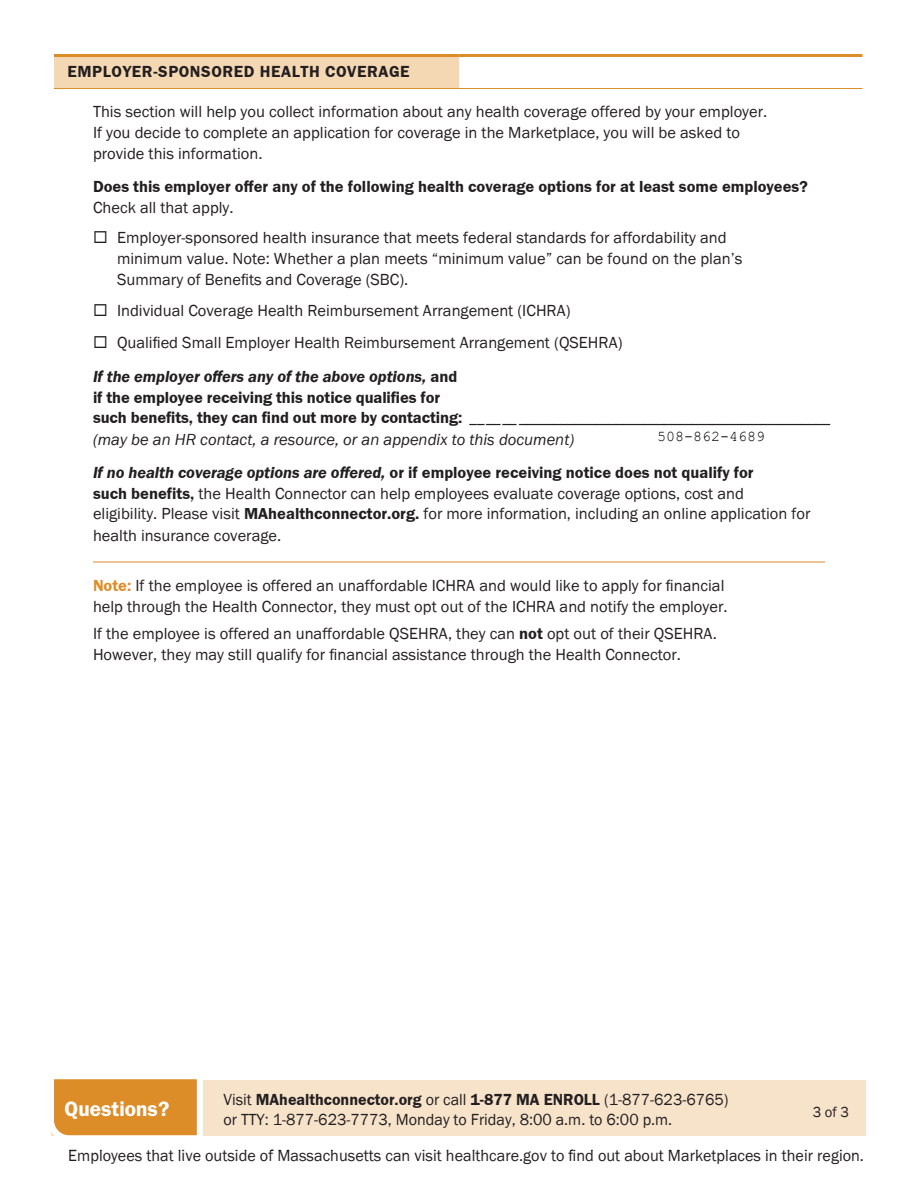
<style>
.page{position:relative;width:918px;height:1188px;background:#fff}
.page>*{position:absolute;margin:0;border:0;box-sizing:border-box;transform-origin:0 0}
.t1{font:600 21px "Franklin Gothic";color:#fff}
.t2{font:16.5px/21px "Franklin Gothic URW Boo";color:#231f20}
.t3{font:16.5px/21px "Franklin Gothic URW Dem";color:#231f20}
.t4{font:16.5px/32.7px "Franklin Gothic URW Boo Ita";color:#231f20}
.t5{font:16.5px "Franklin Gothic URW Dem";letter-spacing:.035em;color:#231f20}
.t6{font:15px "Franklin Gothic URW Boo";color:#231f20}
.t7{font:15px "Courier New";color:#000}
.s1{font-family:"Franklin Gothic URW Dem Ita"}
.s2{font-family:"Franklin Gothic URW Dem";font-size:16.5px}
.s3{font-family:"Franklin Gothic URW Dem"}
.s4{font-family:"Franklin Gothic URW Dem";color:#dd8d27}
.s5{font-family:"Franklin Gothic URW Boo"}
</style>
<div class="page">
<div style="left:51px;top:1080px;width:814px;height:55px;background:#f7e3ca"></div>
<svg style="left:51px;top:1079px;width:155px;height:57px;background:#e0973b"></svg>
<div style="left:54px;top:56px;width:404px;height:32px;background:#f4d7b3"></div>
<hr style="left:54px;top:54px;width:404px;height:3px;background:#dd8d27">
<hr style="left:458px;top:54px;width:404px;height:3px;background:#dd8d27">
<hr style="left:54px;top:88px;width:404px;height:1px;background:#dd8d27">
<hr style="left:458px;top:88px;width:404px;height:1px;background:#dd8d27">
<hr style="left:93px;top:562px;width:732px;height:1px;background:#dd8d27">
<h2 class="t5" style="left:68px;top:61px;width:344px">EMPLOYER-SPONSORED HEALTH COVERAGE</h2>
<p class="t2" style="left:93px;top:101px;width:676px">This section will help you collect information about any health coverage offered by your employer.<br>If you decide to complete an application for coverage in the Marketplace, you will be asked to provide this information.</p>
<h3 class="t3" style="left:93px;top:176px;width:716px">Does this employer offer any of the following health coverage options for at least some employees?</h3>
<p class="t2" style="left:93px;top:197px;width:142px">Check all that apply.</p>
<p class="t2" style="left:117px;top:227px;width:627px">Employer-sponsored health insurance that meets federal standards for affordability and minimum value. Note: Whether a plan meets “minimum value” can be found on the plan’s<br>Summary of Benefits and Coverage (SBC).</p>
<p class="t2" style="left:117px;top:300px;width:455px">Individual Coverage Health Reimbursement Arrangement (ICHRA)</p>
<p class="t2" style="left:117px;top:332px;width:507px">Qualified Small Employer Health Reimbursement Arrangement (QSEHRA)</p>
<p class="t3" style="left:93px;top:366px;width:366px"><span class="s1">If the employer offers any of the above options,</span> and if the employee receiving this notice qualifies for</p>
<p class="t6" style="left:93px;top:409px;width:739px"><span class="s2">such benefits, they can find out more by contacting:</span> ______ _____________________________________________</p>
<p class="t4" style="left:93px;top:423px;width:662px">(may be an HR contact, a resource, or an appendix to this document)<br><span class="s1">If no health coverage options are offered,</span> <span class="s3">or if employee receiving notice does not qualify for</span></p>
<p class="t2" style="left:93px;top:483px;width:719px;line-height:19.8px"><span class="s3">such benefits,</span> the Health Connector can help employees evaluate coverage options, cost and eligibility. Please visit <span class="s3">MAhealthconnector.org.</span> for more information, including an online application for</p>
<p class="t2" style="left:93px;top:525px;width:190px">health insurance coverage.</p>
<p class="t2" style="left:93px;top:575px;width:636px"><span class="s4">Note:</span> If the employee is offered an unaffordable ICHRA and would like to apply for financial help through the Health Connector, they must opt out of the ICHRA and notify the employer.</p>
<p class="t2" style="left:93px;top:623px;width:625px">If the employee is offered an unaffordable QSEHRA, they can <span class="s3">not</span> opt out of their QSEHRA.<br>However, they may still qualify for financial assistance through the Health Connector.</p>
<p class="t7" style="left:657px;top:429px;width:109px">508-862-4689</p>
<p class="t3" style="left:224px;top:1089px;width:507px"><span class="s5">Visit</span> MAhealthconnector.org <span class="s5">or call</span> 1-877 MA ENROLL <span class="s5">(1-877-623-6765)</span></p>
<p class="t2" style="left:224px;top:1108px;width:450px">or TTY: 1-877-623-7773, Monday to Friday, 8:00 a.m. to 6:00 p.m.</p>
<p class="t1" style="left:64px;top:1097px;width:106px">Questions?</p>
<p class="t2" style="left:68px;top:1145px;width:797px">Employees that live outside of Massachusetts can visit healthcare.gov to find out about Marketplaces in their region.</p>
<p class="t6" style="left:813px;top:1103px;width:38px">3 of 3</p>
</div>
